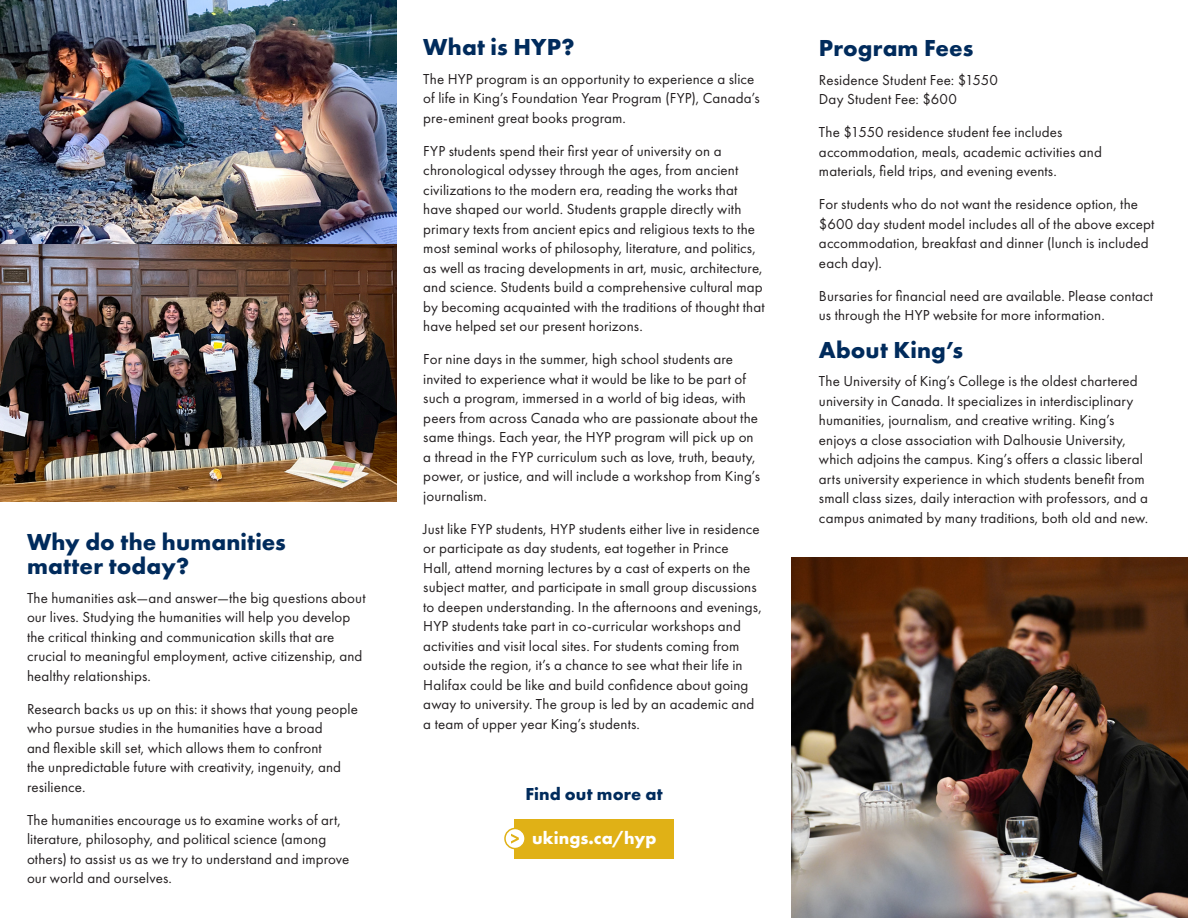
<style>
.page{position:relative;width:1188px;height:918px;background:#fff}
.page>*{position:absolute;margin:0;border:0;box-sizing:border-box;transform-origin:0 0}
.Heading{font:700 24px/24px "Futura PT";letter-spacing:.005em;color:#002b5c}
.Heading-2{font:700 18px "Futura PT";letter-spacing:.005em;color:#002b5c}
.new_body{font:700 18px "Futura PT";letter-spacing:.005em;color:#fff}
.Body{font:15px/19.5px "Futura PT";letter-spacing:.01em;color:#231f20}
</style>
<div class="page">
<img style="left:0;top:0;width:396px;height:501px">
<img style="left:792px;top:558px;width:396px;height:360px">
<div style="left:515px;top:819px;width:159px;height:39px;background:#e0b116"></div>
<div style="left:505px;top:828px;width:20px;height:21px;background:#fff;border-radius:50%"></div>
<div style="left:504px;top:828px;width:22px;height:21px;border:2px solid #e0b116;border-radius:50%"></div>
<svg style="left:511px;top:834px;width:8px;height:10px"></svg>
<p class="Heading" style="left:27px;top:530px;width:260px">Why do the humanities matter today?</p>
<p class="Body" style="left:27px;top:588px;width:340px">The humanities ask—and answer—the big questions about our lives. Studying the humanities will help you develop the critical thinking and communication skills that are crucial to meaningful employment, active citizenship, and healthy relationships.</p>
<p class="Body" style="left:27px;top:699px;width:332px">Research backs us up on this: it shows that young people who pursue studies in the humanities have a broad<br>and flexible skill set, which allows them to confront<br>the unpredictable future with creativity, ingenuity, and resilience.</p>
<p class="Body" style="left:27px;top:810px;width:324px">The humanities encourage us to examine works of art, literature, philosophy, and political science (among others) to assist us as we try to understand and improve our world and ourselves.</p>
<p class="Heading" style="left:423px;top:35px;width:153px">What is HYP?</p>
<p class="Body" style="left:423px;top:69px;width:338px">The HYP program is an opportunity to experience a slice of life in King’s Foundation Year Program (FYP), Canada’s pre-eminent great books program.</p>
<p class="Body" style="left:423px;top:141px;width:343px">FYP students spend their first year of university on a chronological odyssey through the ages, from ancient civilizations to the modern era, reading the works that have shaped our world. Students grapple directly with primary texts from ancient epics and religious texts to the most seminal works of philosophy, literature, and politics, as well as tracing developments in art, music, architecture, and science. Students build a comprehensive cultural map by becoming acquainted with the traditions of thought that have helped set our present horizons.</p>
<p class="Body" style="left:423px;top:349px;width:338px">For nine days in the summer, high school students are invited to experience what it would be like to be part of such a program, immersed in a world of big ideas, with peers from across Canada who are passionate about the same things. Each year, the HYP program will pick up on a thread in the FYP curriculum such as love, truth, beauty, power, or justice, and will include a workshop from King’s journalism.</p>
<p class="Body" style="left:423px;top:519px;width:340px">Just like FYP students, HYP students either live in residence or participate as day students, eat together in Prince<br>Hall, attend morning lectures by a cast of experts on the subject matter, and participate in small group discussions to deepen understanding. In the afternoons and evenings, HYP students take part in co-curricular workshops and activities and visit local sites. For students coming from outside the region, it’s a chance to see what their life in Halifax could be like and build confidence about going away to university. The group is led by an academic and a team of upper year King’s students.</p>
<p class="Heading-2" style="left:525px;top:783px;width:139px">Find out more at</p>
<p class="new_body" style="left:532px;top:826px;width:126px">ukings.ca/hyp</p>
<p class="Heading" style="left:819px;top:35px;width:156px">Program Fees</p>
<p class="Body" style="left:819px;top:70px;width:180px">Residence Student Fee: $1550<br>Day Student Fee: $600</p>
<p class="Body" style="left:819px;top:122px;width:284px">The $1550 residence student fee includes accommodation, meals, academic activities and materials, field trips, and evening events.</p>
<p class="Body" style="left:819px;top:194px;width:337px">For students who do not want the residence option, the $600 day student model includes all of the above except accommodation, breakfast and dinner (lunch is included each day).</p>
<p class="Body" style="left:819px;top:286px;width:336px">Bursaries for financial need are available. Please contact us through the HYP website for more information.</p>
<p class="Heading" style="left:819px;top:337px;width:146px">About King’s</p>
<p class="Body" style="left:819px;top:371px;width:331px">The University of King’s College is the oldest chartered university in Canada. It specializes in interdisciplinary humanities, journalism, and creative writing. King’s enjoys a close association with Dalhousie University, which adjoins the campus. King’s offers a classic liberal arts university experience in which students benefit from small class sizes, daily interaction with professors, and a campus animated by many traditions, both old and new.</p>
</div>
